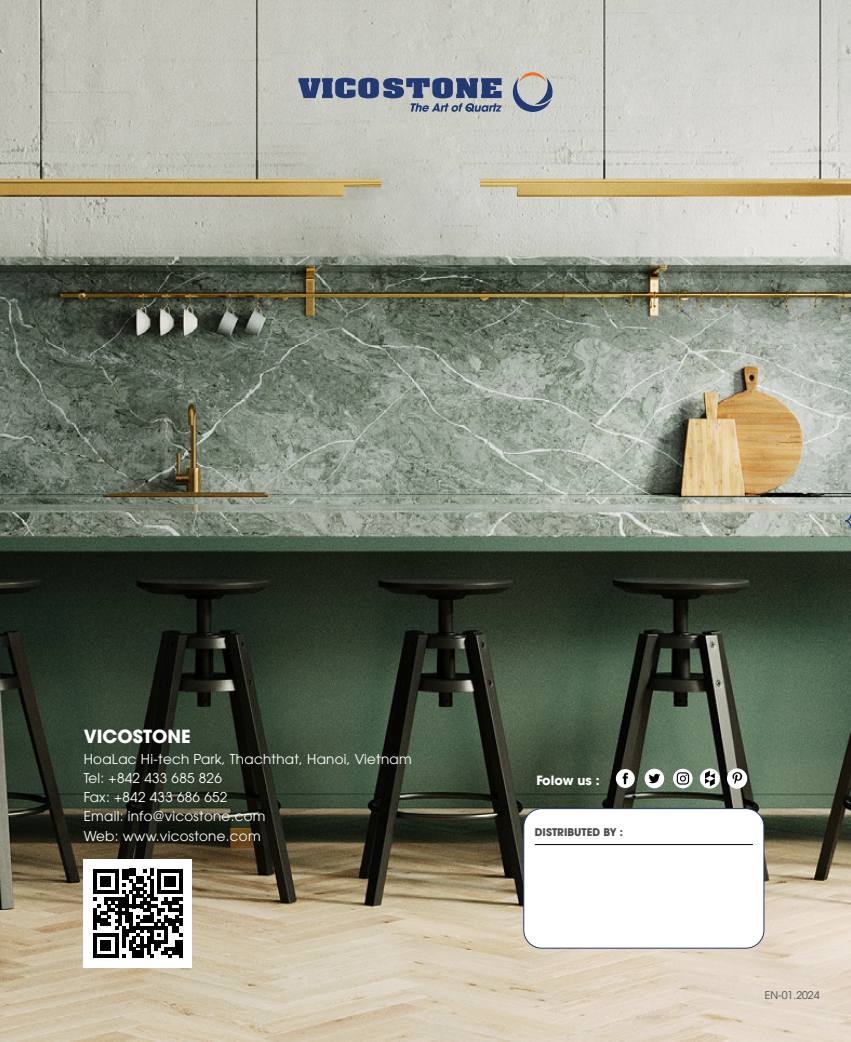
<style>
.page{position:relative;width:851px;height:1042px;background:#fff}
.page>*{position:absolute;margin:0;border:0;box-sizing:border-box;transform-origin:0 0}
.t1{font:700 18px "UTM Avo";color:#fff}
.t2{font:13.5px/19.2px "UTM Avo";letter-spacing:.02em;color:#fff}
.t3{font:700 12.75px "UTM Avo";color:#fff}
.t4{font:700 10.5px "UTM Avo";color:#4d4d4f}
.t5{font:10.5px "UTM Avo";color:#4d4d4f}
</style>
<div class="page">
<img style="left:0;top:0;width:850px;height:1042px">
<div style="left:523px;top:808px;width:240px;height:140px;background:#fff;border-radius:18px"></div>
<div style="left:523px;top:808px;width:241px;height:140px;border:1px solid #233871;border-radius:18px"></div>
<hr style="left:534px;top:844px;width:218px;height:1px;background:#000">
<div style="left:615px;top:769px;width:19px;height:19px;background:#fff;border-radius:50%"></div>
<svg style="left:622px;top:773px;width:6px;height:11px"></svg>
<div style="left:644px;top:769px;width:20px;height:19px;background:#fff;border-radius:50%"></div>
<svg style="left:648px;top:774px;width:12px;height:10px"></svg>
<svg style="left:673px;top:769px;width:19px;height:19px"></svg>
<svg style="left:699px;top:768px;width:20px;height:20px"></svg>
<svg style="left:705px;top:771px;width:9px;height:15px"></svg>
<div style="left:726px;top:768px;width:21px;height:20px;background:#fff;border-radius:50%"></div>
<svg style="left:732px;top:772px;width:10px;height:12px"></svg>
<svg style="left:512px;top:72px;width:40px;height:40px;background:#a2a3aa"></svg>
<svg style="left:298px;top:78px;width:203px;height:34px;background:#7b869c"></svg>
<svg style="left:844px;top:514px;width:6px;height:13px"></svg>
<div style="left:84px;top:859px;width:108px;height:108px;background:#fff"></div>
<svg style="left:93px;top:869px;width:89px;height:89px"></svg>
<h1 class="t1" style="left:84px;top:721px;width:108px">VICOSTONE</h1>
<p class="t2" style="left:84px;top:748px;width:329px">HoaLac Hi-tech Park, Thachthat, Hanoi, Vietnam<br>Tel: +842 433 685 826<br>Fax: +842 433 686 652<br>Email: info@vicostone.com<br>Web: www.vicostone.com</p>
<p class="t3" style="left:536px;top:769px;width:65px">Folow us :</p>
<p class="t4" style="left:534px;top:823px;width:90px">DISTRIBUTED BY :</p>
<p class="t5" style="left:764px;top:987px;width:56px">EN-01.2024</p>
</div>
